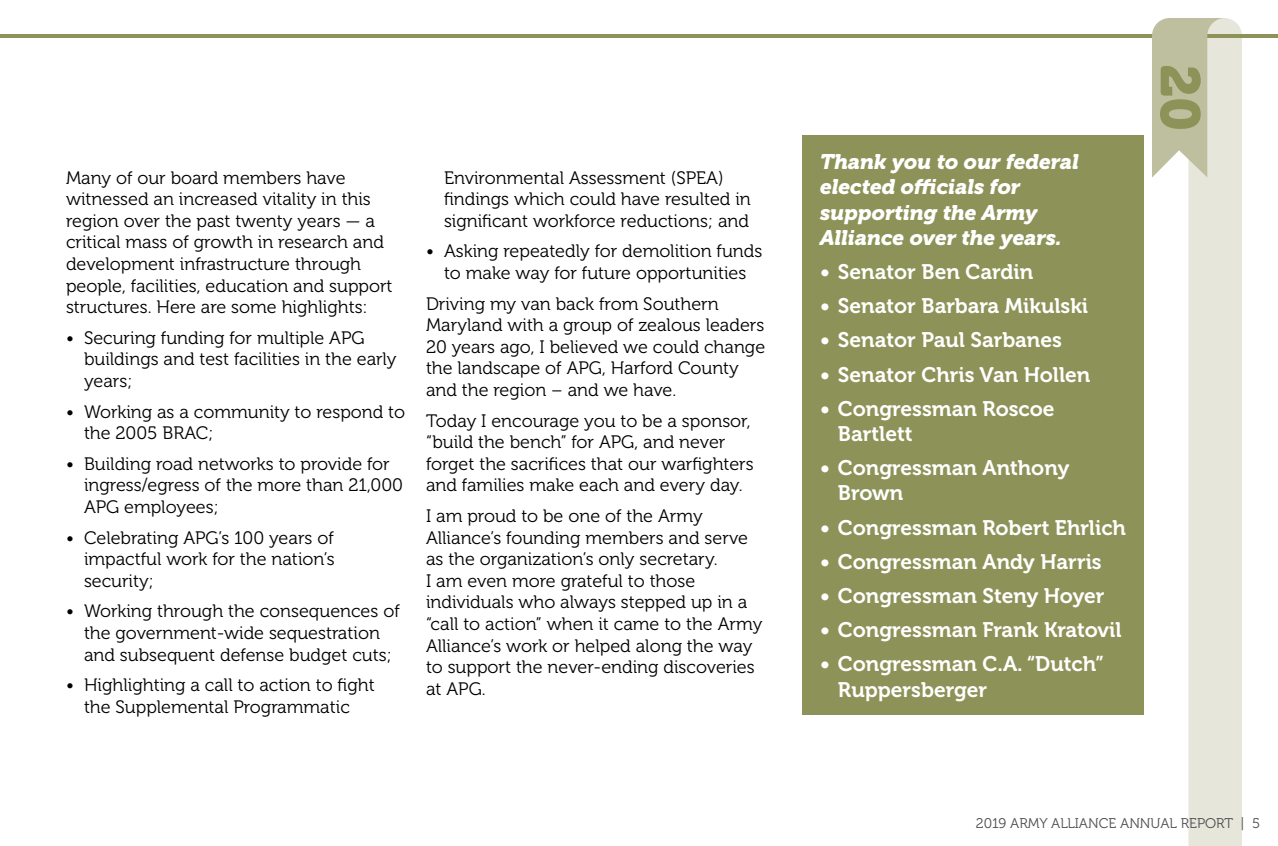
<style>
.page{position:relative;width:1278px;height:846px;background:#fff}
.page>*{position:absolute;margin:0;border:0;box-sizing:border-box;transform-origin:0 0}
.t1{font:21px/25.2px "Museo 700";color:#fff}
.t2{font:italic 21px/25.2px "Museo 900";color:#fff}
.t3{font:18px/21.6px "Museo 300";color:#000}
.t4{font:14px "Museo 300";color:#4d4d4f}
</style>
<div class="page">
<div style="left:1188px;top:18px;width:54px;height:828px;background:#e7e6db"></div>
<hr style="left:0;top:34px;width:1278px;height:4px;background:#8d9358">
<svg style="left:1152px;top:18px;width:73px;height:160px"></svg>
<div style="left:802px;top:135px;width:342px;height:580px;background:#8d9358"></div>
<p class="t3" style="left:66px;top:167px;width:328px">Many of our board members have witnessed an increased vitality in this region over the past twenty years — a critical mass of growth in research and development infrastructure through people, facilities, education and support structures. Here are some highlights:</p>
<p class="t3" style="left:84px;top:327px;width:314px;text-indent:-18px">• Securing funding for multiple APG buildings and test facilities in the early years;</p>
<p class="t3" style="left:84px;top:401px;width:323px;text-indent:-18px">• Working as a community to respond to the 2005 BRAC;</p>
<p class="t3" style="left:84px;top:453px;width:321px;text-indent:-18px">• Building road networks to provide for ingress/egress of the more than 21,000<br>APG employees;</p>
<p class="t3" style="left:84px;top:527px;width:252px;text-align:justify;text-indent:-18px">• Celebrating APG’s 100 years of impactful work for the nation’s security;</p>
<p class="t3" style="left:66px;top:601px;width:335px;text-align:center">• Working through the consequences of the government-wide sequestration<br>and subsequent defense budget cuts;</p>
<p class="t3" style="left:66px;top:674px;width:310px;text-align:center">• Highlighting a call to action to fight the Supplemental Programmatic</p>
<p class="t3" style="left:444px;top:167px;width:308px">Environmental Assessment (SPEA) findings which could have resulted in significant workforce reductions; and</p>
<p class="t3" style="left:426px;top:241px;width:338px;text-align:center">• Asking repeatedly for demolition funds to make way for future opportunities</p>
<p class="t3" style="left:426px;top:293px;width:341px">Driving my van back from Southern Maryland with a group of zealous leaders 20 years ago, I believed we could change the landscape of APG, Harford County and the region – and we have.</p>
<p class="t3" style="left:426px;top:410px;width:329px">Today I encourage you to be a sponsor, “build the bench” for APG, and never forget the sacrifices that our warfighters and families make each and every day.</p>
<p class="t3" style="left:426px;top:505px;width:338px">I am proud to be one of the Army Alliance’s founding members and serve as the organization’s only secretary.<br>I am even more grateful to those individuals who always stepped up in a “call to action” when it came to the Army Alliance’s work or helped along the way to support the never-ending discoveries at APG.</p>
<p class="t2" style="left:820px;top:149px;width:261px">Thank you to our federal elected officials for supporting the Army<br>Alliance over the years.</p>
<p class="t1" style="left:820px;top:259px;width:215px">• Senator Ben Cardin</p>
<p class="t1" style="left:820px;top:294px;width:270px">• Senator Barbara Mikulski</p>
<p class="t1" style="left:820px;top:328px;width:244px">• Senator Paul Sarbanes</p>
<p class="t1" style="left:820px;top:362px;width:272px">• Senator Chris Van Hollen</p>
<p class="t1" style="left:838px;top:396px;width:218px;text-indent:-18px">• Congressman Roscoe<br>Bartlett</p>
<p class="t1" style="left:838px;top:456px;width:233px;text-indent:-18px">• Congressman Anthony<br>Brown</p>
<p class="t1" style="left:820px;top:515px;width:308px">• Congressman Robert Ehrlich</p>
<p class="t1" style="left:820px;top:549px;width:283px">• Congressman Andy Harris</p>
<p class="t1" style="left:820px;top:583px;width:286px">• Congressman Steny Hoyer</p>
<p class="t1" style="left:820px;top:618px;width:303px">• Congressman Frank Kratovil</p>
<p class="t1" style="left:838px;top:652px;width:267px;text-indent:-18px">• Congressman C.A. “Dutch”<br>Ruppersberger</p>
<p class="t4" style="left:976px;top:816px;width:286px">2019 ARMY ALLIANCE ANNUAL REPORT | 5</p>
</div>
